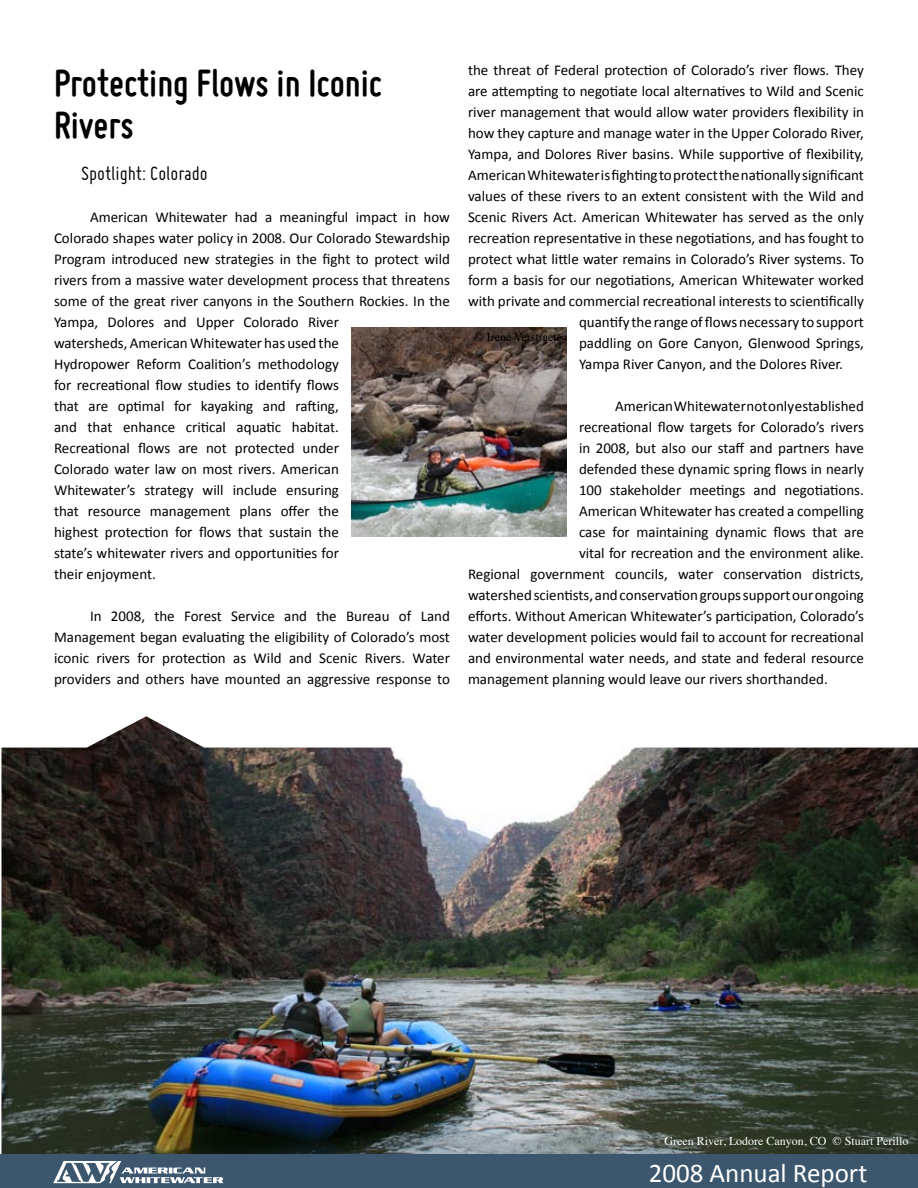
<style>
.page{position:relative;width:918px;height:1188px;background:#fff}
.page>*{position:absolute;margin:0;border:0;box-sizing:border-box;transform-origin:0 0}
.t1{font:700 40.5px/42px "Miso";color:#000}
.t2{font:27px "Calibri";color:#fff}
.t3{font:21px "Miso";color:#000}
.t4{font:15px/21px "Calibri";color:#000}
.t5{font:12px "Times";color:#fff}
.t6{font:12px "Times";color:#000}
</style>
<div class="page">
<img style="left:1px;top:716px;width:917px;height:438px">
<img style="left:351px;top:327px;width:216px;height:210px">
<div style="left:0;top:1154px;width:918px;height:34px;background:#3c566e"></div>
<svg style="left:53px;top:1161px;width:170px;height:22px"></svg>
<h1 class="t1" style="left:54px;top:62px;width:330px">Protecting Flows in Iconic<br>Rivers</h1>
<h3 class="t3" style="left:81px;top:162px;width:128px">Spotlight: Colorado</h3>
<p class="t4" style="left:54px;top:206px;width:398px;text-indent:36px">American Whitewater had a meaningful impact in how Colorado shapes water policy in 2008. Our Colorado Stewardship Program introduced new strategies in the fight to protect wild rivers from a massive water development process that threatens some of the great river canyons in the Southern Rockies. In the Yampa, Dolores and Upper Colorado River<br>watersheds, American Whitewater has used the<br>Hydropower Reform Coalition’s methodology<br>for recreational flow studies to identify flows<br>that are optimal for kayaking and rafting,<br>and that enhance critical aquatic habitat.<br>Recreational flows are not protected under<br>Colorado water law on most rivers. American<br>Whitewater’s strategy will include ensuring<br>that resource management plans offer the<br>highest protection for flows that sustain the<br>state’s whitewater rivers and opportunities for<br>their enjoyment.</p>
<p class="t4" style="left:54px;top:605px;width:398px;text-align:justify;text-indent:36px">In 2008, the Forest Service and the Bureau of Land Management began evaluating the eligibility of Colorado’s most iconic rivers for protection as Wild and Scenic Rivers. Water providers and others have mounted an aggressive response to</p>
<p class="t4" style="left:468px;top:59px;width:398px">the threat of Federal protection of Colorado’s river flows. They</p>
<p class="t4" style="left:468px;top:80px;width:397px">are attempting to negotiate local alternatives to Wild and Scenic</p>
<p class="t4" style="left:468px;top:101px;width:398px">river management that would allow water providers flexibility in</p>
<p class="t4" style="left:468px;top:122px;width:397px">how they capture and manage water in the Upper Colorado River,</p>
<p class="t4" style="left:468px;top:143px;width:397px">Yampa, and Dolores River basins. While supportive of flexibility,</p>
<p class="t4" style="left:468px;top:164px;width:397px">American Whitewater is fighting to protect the nationally significant</p>
<p class="t4" style="left:468px;top:185px;width:397px">values of these rivers to an extent consistent with the Wild and</p>
<p class="t4" style="left:468px;top:206px;width:397px">Scenic Rivers Act. American Whitewater has served as the only</p>
<p class="t4" style="left:468px;top:227px;width:397px">recreation representative in these negotiations, and has fought to</p>
<p class="t4" style="left:468px;top:248px;width:397px">protect what little water remains in Colorado’s River systems. To</p>
<p class="t4" style="left:468px;top:269px;width:398px">form a basis for our negotiations, American Whitewater worked</p>
<p class="t4" style="left:468px;top:290px;width:397px">with private and commercial recreational interests to scientifically</p>
<p class="t4" style="left:579px;top:311px;width:286px">quantify the range of flows necessary to support</p>
<p class="t4" style="left:579px;top:332px;width:287px">paddling on Gore Canyon, Glenwood Springs,</p>
<p class="t4" style="left:579px;top:353px;width:266px">Yampa River Canyon, and the Dolores River.</p>
<p class="t4" style="left:615px;top:395px;width:250px">American Whitewater not only established</p>
<p class="t4" style="left:579px;top:416px;width:286px">recreational flow targets for Colorado’s rivers</p>
<p class="t4" style="left:579px;top:437px;width:286px">in 2008, but also our staff and partners have</p>
<p class="t4" style="left:579px;top:458px;width:286px">defended these dynamic spring flows in nearly</p>
<p class="t4" style="left:579px;top:479px;width:286px">100 stakeholder meetings and negotiations.</p>
<p class="t4" style="left:579px;top:500px;width:286px">American Whitewater has created a compelling</p>
<p class="t4" style="left:579px;top:521px;width:286px">case for maintaining dynamic flows that are</p>
<p class="t4" style="left:579px;top:542px;width:286px">vital for recreation and the environment alike.</p>
<p class="t4" style="left:468px;top:563px;width:398px">Regional government councils, water conservation districts,</p>
<p class="t4" style="left:468px;top:584px;width:398px">watershed scientists, and conservation groups support our ongoing</p>
<p class="t4" style="left:468px;top:605px;width:398px">efforts. Without American Whitewater’s participation, Colorado’s</p>
<p class="t4" style="left:468px;top:626px;width:397px">water development policies would fail to account for recreational</p>
<p class="t4" style="left:468px;top:647px;width:397px">and environmental water needs, and state and federal resource</p>
<p class="t4" style="left:468px;top:668px;width:361px">management planning would leave our rivers shorthanded.</p>
<p class="t6" style="left:475px;top:325px;width:89px">© Irene Verstraete</p>
<p class="t5" style="left:664px;top:1129px;width:245px">Green River, Lodore Canyon, CO © Stuart Perillo</p>
<h2 class="t2" style="left:649px;top:1156px;width:220px">2008 Annual Report</h2>
</div>
